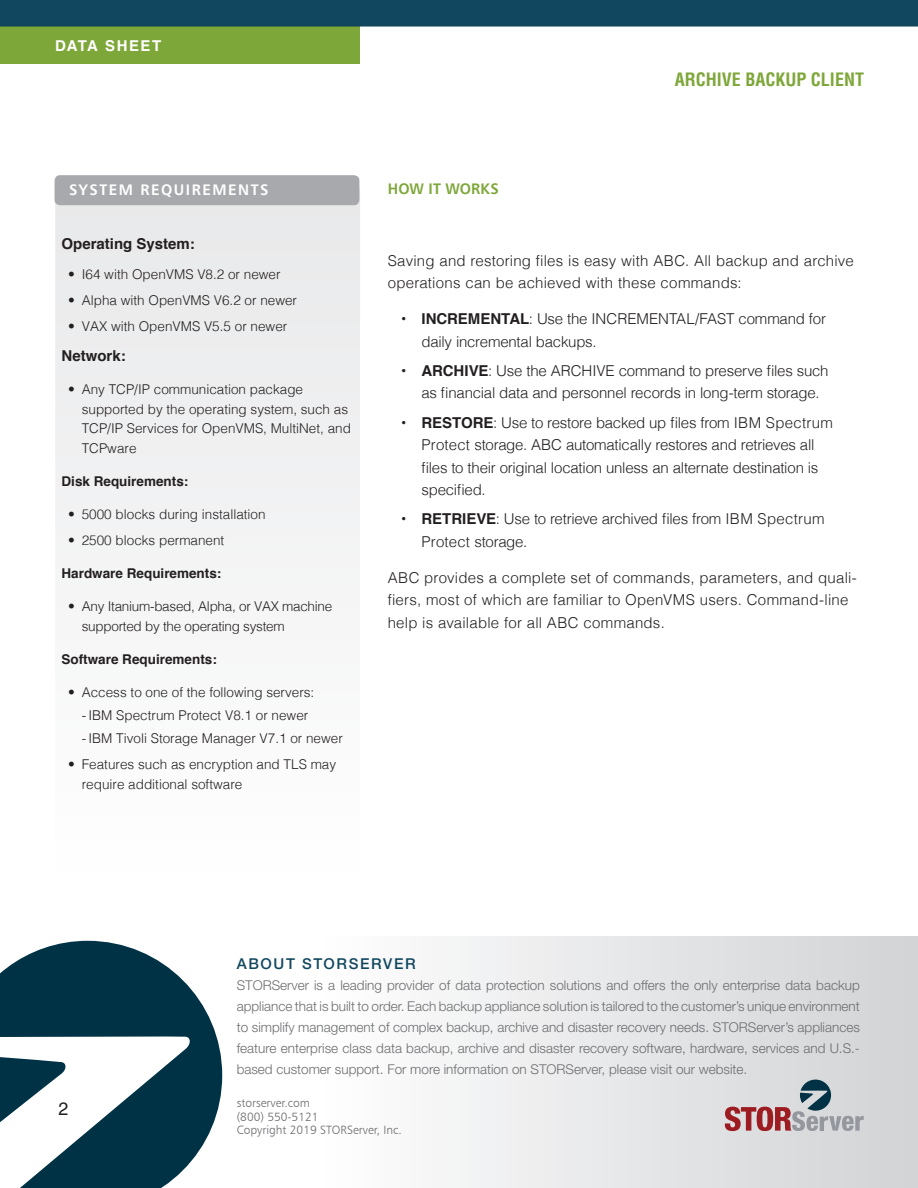
<style>
.page{position:relative;width:918px;height:1188px;background:#fff}
.page>*{position:absolute;margin:0;border:0;box-sizing:border-box;transform-origin:0 0}
.t1{font:700 condensed 18px "Helvetica LT Std";color:#7ea73a}
.Page_Number{font:18px "Helvetica LT Std";color:#231f20}
.Case_Study_Paragraph{font:300 15px/22.5px "Helvetica";letter-spacing:-.005em;color:#231f20}
.Case_Study_Paragraph-2{font:300 15px/22.5px "Helvetica";letter-spacing:.015em;color:#231f20}
.Basic_Datasheet_Para{font:700 15px "Helvetica";color:#231f20}
.t2{font:15px "Humanist 777 BT Bold B";letter-spacing:.1em;color:#fff}
.t3{font:500 15px "Helvetica Neue LT Std";letter-spacing:.11em;color:#12485f}
.Paragraph_Title__gre{font:15px "Humanist 777 BT Bold B";letter-spacing:.01em;color:#7ea73a}
.t4{font:700 15px "Helvetica LT Std";letter-spacing:.1em;color:#fff}
.t5{font:300 13.5px/21px "Helvetica Neue LT Std";color:#6c6d70;text-align:justify}
.t6{font:300 13.5px/19.5px "Helvetica";color:#231f20}
.t7{font:300 13.5px/19.5px "Helvetica";letter-spacing:-.02em;color:#231f20}
.Basic_Datasheet_Para-2{font:700 13.5px "Helvetica";color:#231f20}
.Footer_Text{font:12px "Humanist 777 BT Light B";color:#6c6d70}
.s1{font-weight:700}
</style>
<div class="page">
<div style="left:55px;top:185px;width:305px;height:399px;background:#eeeff0"></div>
<div style="left:55px;top:175px;width:304px;height:30px;background:#a8a9ad;border-radius:5px"></div>
<div style="left:0;top:12px;width:360px;height:52px;background:#7ea73a"></div>
<div style="left:0;top:0;width:918px;height:28px;background:#12485f"></div>
<div style="left:0;top:936px;width:918px;height:252px;background:linear-gradient(to right,#fff,#d7d8da)"></div>
<svg style="left:0;top:941px;width:222px;height:247px;fill:#003245"></svg>
<svg style="left:725px;top:1080px;width:139px;height:51px;background:#baadb1"></svg>
<p class="t4" style="left:55px;top:37px;width:108px">DATA SHEET</p>
<h1 class="t1" style="left:675px;top:68px;width:191px">ARCHIVE BACKUP CLIENT</h1>
<p class="t2" style="left:69px;top:181px;width:201px">SYSTEM REQUIREMENTS</p>
<p class="Basic_Datasheet_Para" style="left:62px;top:231px;width:135px">Operating System:</p>
<p class="t6" style="left:68px;top:263px;width:214px">• I64 with OpenVMS V8.2 or newer</p>
<p class="t6" style="left:68px;top:290px;width:230px">• Alpha with OpenVMS V6.2 or newer</p>
<p class="t6" style="left:68px;top:316px;width:221px">• VAX with OpenVMS V5.5 or newer</p>
<p class="Basic_Datasheet_Para" style="left:62px;top:344px;width:66px">Network:</p>
<p class="t6" style="left:82px;top:379px;width:271px;text-indent:-14px">• Any TCP/IP communication package supported by the operating system, such as<br>TCP/IP Services for OpenVMS, MultiNet, and<br>TCPware</p>
<p class="Basic_Datasheet_Para-2" style="left:62px;top:470px;width:128px">Disk Requirements:</p>
<p class="t6" style="left:68px;top:503px;width:199px">• 5000 blocks during installation</p>
<p class="t6" style="left:68px;top:530px;width:158px">• 2500 blocks permanent</p>
<p class="Basic_Datasheet_Para-2" style="left:62px;top:562px;width:161px">Hardware Requirements:</p>
<p class="t7" style="left:82px;top:596px;width:252px;text-indent:-14px">• Any Itanium-based, Alpha, or VAX machine supported by the operating system</p>
<p class="Basic_Datasheet_Para-2" style="left:62px;top:648px;width:157px">Software Requirements:</p>
<p class="t6" style="left:68px;top:681px;width:248px">• Access to one of the following servers:</p>
<p class="t6" style="left:82px;top:704px;width:228px">- IBM Spectrum Protect V8.1 or newer</p>
<p class="t6" style="left:82px;top:728px;width:263px">- IBM Tivoli Storage Manager V7.1 or newer</p>
<p class="t6" style="left:82px;top:754px;width:256px;text-indent:-14px">• Features such as encryption and TLS may require additional software</p>
<p class="Paragraph_Title__gre" style="left:388px;top:179px;width:113px">HOW IT WORKS</p>
<p class="Case_Study_Paragraph-2" style="left:388px;top:248px;width:468px">Saving and restoring files is easy with ABC. All backup and archive operations can be achieved with these commands:</p>
<p class="Case_Study_Paragraph" style="left:421px;top:307px;width:406px;text-indent:-20px"><span class="s1">• INCREMENTAL</span>: Use the INCREMENTAL/FAST command for daily incremental backups.</p>
<p class="Case_Study_Paragraph" style="left:421px;top:358px;width:409px;text-indent:-20px"><span class="s1">• ARCHIVE</span>: Use the ARCHIVE command to preserve files such as financial data and personnel records in long-term storage.</p>
<p class="Case_Study_Paragraph" style="left:421px;top:410px;width:413px;text-indent:-20px"><span class="s1">• RESTORE</span>: Use to restore backed up files from IBM Spectrum Protect storage. ABC automatically restores and retrieves all files to their original location unless an alternate destination is specified.</p>
<p class="Case_Study_Paragraph" style="left:421px;top:507px;width:405px;text-indent:-20px"><span class="s1">• RETRIEVE</span>: Use to retrieve archived files from IBM Spectrum<br>Protect storage.</p>
<p class="Case_Study_Paragraph-2" style="left:388px;top:565px;width:471px">ABC provides a complete set of commands, parameters, and quali&shy;fiers, most of which are familiar to OpenVMS users. Command-line help is available for all ABC commands.</p>
<p class="t3" style="left:237px;top:955px;width:181px">ABOUT STORSERVER</p>
<p class="t5" style="left:237px;top:974px;width:625px">STORServer is a leading provider of data protection solutions and offers the only enterprise data backup appliance that is built to order. Each backup appliance solution is tailored to the customer’s unique environment to simplify management of complex backup, archive and disaster recovery needs. STORServer’s appliances feature enterprise class data backup, archive and disaster recovery software, hardware, services and U.S.- based customer support. For more information on STORServer, please visit our website.</p>
<p class="Page_Number" style="left:59px;top:1098px;width:12px">2</p>
<p class="Footer_Text" style="left:237px;top:1096px;width:75px">storserver.com</p>
<p class="Footer_Text" style="left:237px;top:1109px;width:83px">(800) 550-5121</p>
<p class="Footer_Text" style="left:237px;top:1123px;width:167px">Copyright 2019 STORServer, Inc.</p>
</div>
